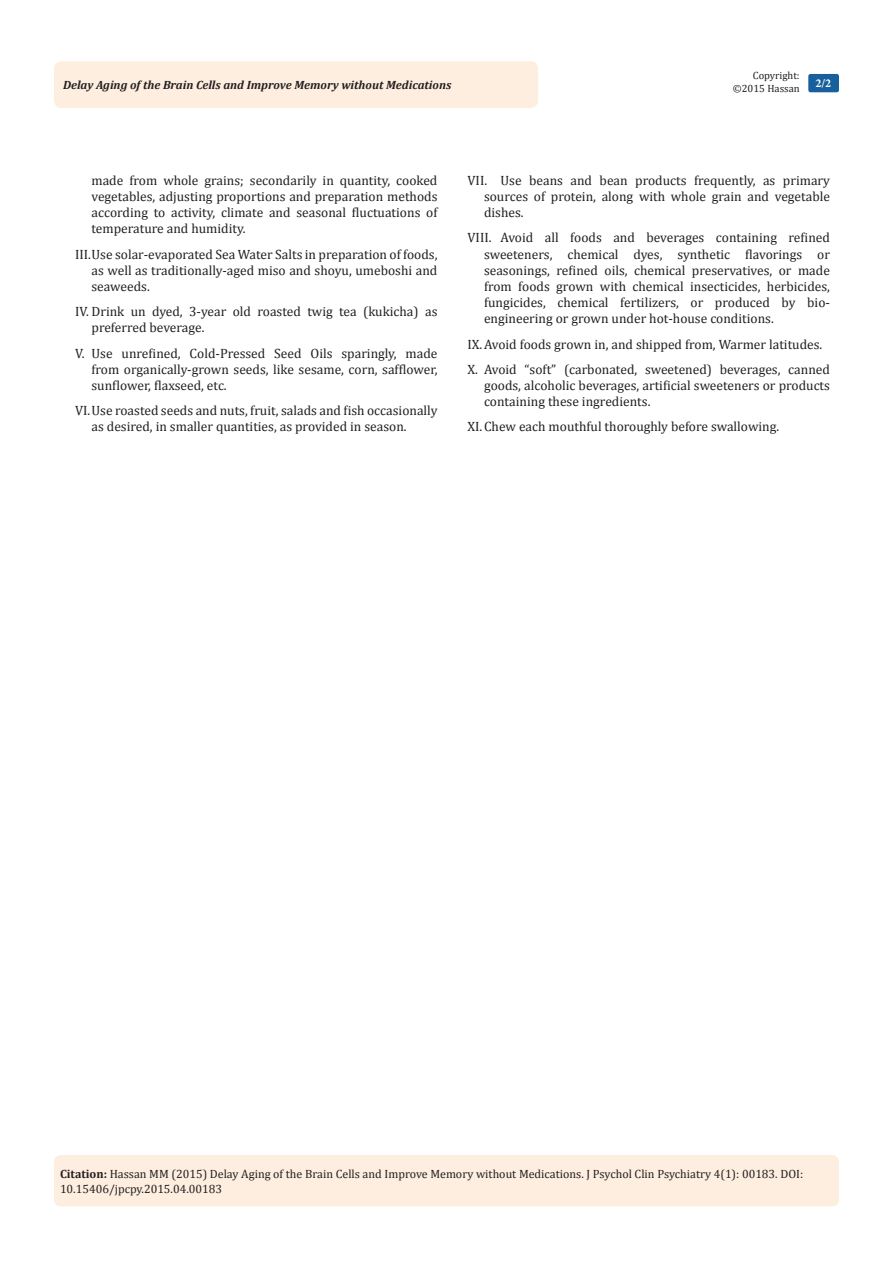
<style>
.page{position:relative;width:893px;height:1263px;background:#fff}
.page>*{position:absolute;margin:0;border:0;box-sizing:border-box;transform-origin:0 0}
.t1{font:13.5px/16.2px "Cambria";color:#231f20;text-align:justify}
.Citation{font:12px/14.4px "Cambria";color:#231f20}
.t2{font:italic 700 12px "Cambria";color:#231f20}
.t3{font:700 12px "Minion Pro";color:#fff}
.t4{font:10.5px "Cambria";color:#231f20}
.s1{font-weight:700}
</style>
<div class="page">
<div style="left:54px;top:61px;width:484px;height:47px;background:#feeee0;border-radius:8px"></div>
<div style="left:808px;top:74px;width:31px;height:18px;background:#18609d;border-radius:2px"></div>
<div style="left:54px;top:1155px;width:785px;height:51px;background:#feeee0;border-radius:7px"></div>
<p class="t4" style="left:753px;top:69px;width:48px">Copyright:</p>
<p class="t4" style="left:733px;top:82px;width:68px">©2015 Hassan</p>
<p class="t2" style="left:63px;top:77px;width:390px">Delay Aging of the Brain Cells and Improve Memory without Medications</p>
<p class="t3" style="left:815px;top:75px;width:17px">2/2</p>
<p class="t1" style="left:92px;top:172px;width:347px">made from whole grains; secondarily in quantity, cooked vegetables, adjusting proportions and preparation methods according to activity, climate and seasonal fluctuations of temperature and humidity.</p>
<p class="t1" style="left:92px;top:246px;width:347px;text-indent:-16px">III.Use solar-evaporated Sea Water Salts in preparation of foods, as well as traditionally-aged miso and shoyu, umeboshi and seaweeds.</p>
<p class="t1" style="left:92px;top:303px;width:347px;text-indent:-16px">IV. Drink un dyed, 3-year old roasted twig tea (kukicha) as preferred beverage.</p>
<p class="t1" style="left:92px;top:345px;width:347px;text-indent:-16px">V. Use unrefined, Cold-Pressed Seed Oils sparingly, made from organically-grown seeds, like sesame, corn, safflower, sunflower, flaxseed, etc.</p>
<p class="t1" style="left:92px;top:402px;width:347px;text-indent:-16px">VI.Use roasted seeds and nuts, fruit, salads and fish occasionally as desired, in smaller quantities, as provided in season.</p>
<p class="t1" style="left:484px;top:172px;width:347px;text-indent:-16px">VII. Use beans and bean products frequently, as primary sources of protein, along with whole grain and vegetable dishes.</p>
<p class="t1" style="left:484px;top:230px;width:347px;text-indent:-16px">VIII. Avoid all foods and beverages containing refined sweeteners, chemical dyes, synthetic flavorings or seasonings, refined oils, chemical preservatives, or made from foods grown with chemical insecticides, herbicides, fungicides, chemical fertilizers, or produced by bio&shy;engineering or grown under hot-house conditions.</p>
<p class="t1" style="left:467px;top:336px;width:356px">IX.Avoid foods grown in, and shipped from, Warmer latitudes.</p>
<p class="t1" style="left:484px;top:361px;width:347px;text-indent:-16px">X. Avoid “soft” (carbonated, sweetened) beverages, canned goods, alcoholic beverages, artificial sweeteners or products containing these ingredients.</p>
<p class="t1" style="left:467px;top:419px;width:313px">XI.Chew each mouthful thoroughly before swallowing.</p>
<p class="Citation" style="left:60px;top:1167px;width:745px"><span class="s1">Citation:</span> Hassan MM (2015) Delay Aging of the Brain Cells and Improve Memory without Medications. J Psychol Clin Psychiatry 4(1): 00183. DOI:<br>10.15406/jpcpy.2015.04.00183</p>
</div>
